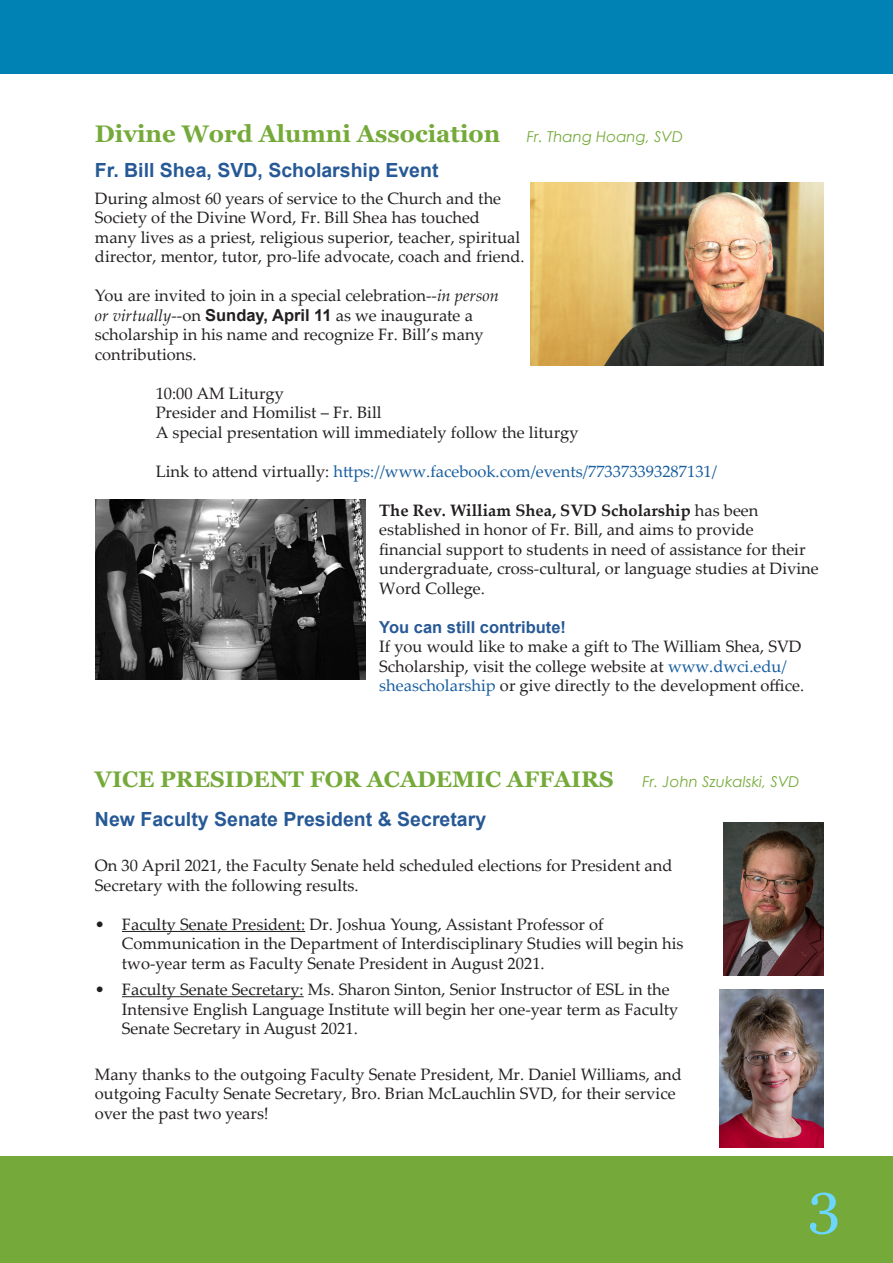
<style>
.page{position:relative;width:893px;height:1263px;background:#fff}
.page>*{position:absolute;margin:0;border:0;box-sizing:border-box;transform-origin:0 0}
.t1{font:58.5px "Georgia";color:#6cd6ff}
.maintext{font:700 24px "Georgia";color:#75aa3a}
.t2{font:700 22.5px "Georgia";color:#75aa3a}
.body_head3{font:700 19.5px "Arial";color:#265996}
.maintext-2{font:16.5px/19.5px "Palatino Linotype";color:#231f20}
.maintext-3{font:16.5px "Palatino Linotype";color:#175d9e}
.maintext-4{font:700 16.5px "Arial";color:#265996}
.t3{font:italic 15px "Century Gothic";color:#75aa3a}
.s1{font-family:"Century Gothic";font-weight:400;font-style:italic;font-size:15px}
.s2{font-style:italic}
.s3{font-family:"Arial";font-weight:700}
.s4{color:#231f20}
.s5{font-weight:700}
.s6{color:#175d9e}
</style>
<div class="page">
<div style="left:0;top:1156px;width:893px;height:107px;background:#75aa3a"></div>
<div style="left:0;top:0;width:893px;height:73px;background:#0082b5"></div>
<img style="left:531px;top:182px;width:292px;height:183px">
<img style="left:95px;top:500px;width:271px;height:180px">
<hr style="left:122px;top:931px;width:183px;height:1px;background:#231f20">
<hr style="left:122px;top:996px;width:182px;height:1px;background:#231f20">
<img style="left:724px;top:823px;width:99px;height:153px">
<img style="left:719px;top:990px;width:104px;height:158px">
<p class="maintext" style="left:95px;top:118px;width:590px">Divine Word Alumni Association <span class="s1">Fr. Thang Hoang, SVD</span></p>
<p class="body_head3" style="left:95px;top:157px;width:345px">Fr. Bill Shea, SVD, Scholarship Event</p>
<p class="maintext-2" style="left:95px;top:188px;width:431px">During almost 60 years of service to the Church and the Society of the Divine Word, Fr. Bill Shea has touched many lives as a priest, religious superior, teacher, spiritual director, mentor, tutor, pro-life advocate, coach and friend.</p>
<p class="maintext-2" style="left:95px;top:285px;width:405px">You are invited to join in a special celebration--<span class="s2">in person or virtually</span>--on <span class="s3">Sunday, April 11</span> as we inaugurate a scholarship in his name and recognize Fr. Bill’s many contributions.</p>
<p class="maintext-2" style="left:156px;top:383px;width:227px">10:00 AM Liturgy<br>Presider and Homilist – Fr. Bill</p>
<p class="maintext-2" style="left:156px;top:422px;width:424px">A special presentation will immediately follow the liturgy</p>
<p class="maintext-3" style="left:156px;top:459px;width:563px"><span class="s4">Link to attend virtually:</span> https://www.facebook.com/events/773373393287131/</p>
<p class="maintext-2" style="left:379px;top:500px;width:441px"><span class="s5">The Rev. William Shea, SVD Scholarship</span> has been established in honor of Fr. Bill, and aims to provide financial support to students in need of assistance for their undergraduate, cross-cultural, or language studies at Divine Word College.</p>
<p class="maintext-4" style="left:379px;top:615px;width:188px">You can still contribute!</p>
<p class="maintext-2" style="left:379px;top:636px;width:426px">If you would like to make a gift to The William Shea, SVD<br>Scholarship, visit the college website at <span class="s6">www.dwci.edu/ sheascholarship</span> or give directly to the development office.</p>
<p class="t2" style="left:95px;top:764px;width:520px">VICE PRESIDENT FOR ACADEMIC AFFAIRS</p>
<p class="t3" style="left:642px;top:771px;width:159px">Fr. John Szukalski, SVD</p>
<p class="body_head3" style="left:95px;top:805px;width:393px">New Faculty Senate President &amp; Secretary</p>
<p class="maintext-2" style="left:95px;top:855px;width:579px">On 30 April 2021, the Faculty Senate held scheduled elections for President and<br>Secretary with the following results.</p>
<p class="maintext-2" style="left:122px;top:914px;width:563px;text-indent:-27px">• Faculty Senate President: Dr. Joshua Young, Assistant Professor of<br>Communication in the Department of Interdisciplinary Studies will begin his two-year term as Faculty Senate President in August 2021.</p>
<p class="maintext-2" style="left:122px;top:979px;width:558px;text-indent:-27px">• Faculty Senate Secretary: Ms. Sharon Sinton, Senior Instructor of ESL in the<br>Intensive English Language Institute will begin her one-year term as Faculty<br>Senate Secretary in August 2021.</p>
<p class="maintext-2" style="left:95px;top:1064px;width:588px">Many thanks to the outgoing Faculty Senate President, Mr. Daniel Williams, and outgoing Faculty Senate Secretary, Bro. Brian McLauchlin SVD, for their service over the past two years!</p>
<h1 class="t1" style="left:808px;top:1168px;width:34px">3</h1>
</div>
